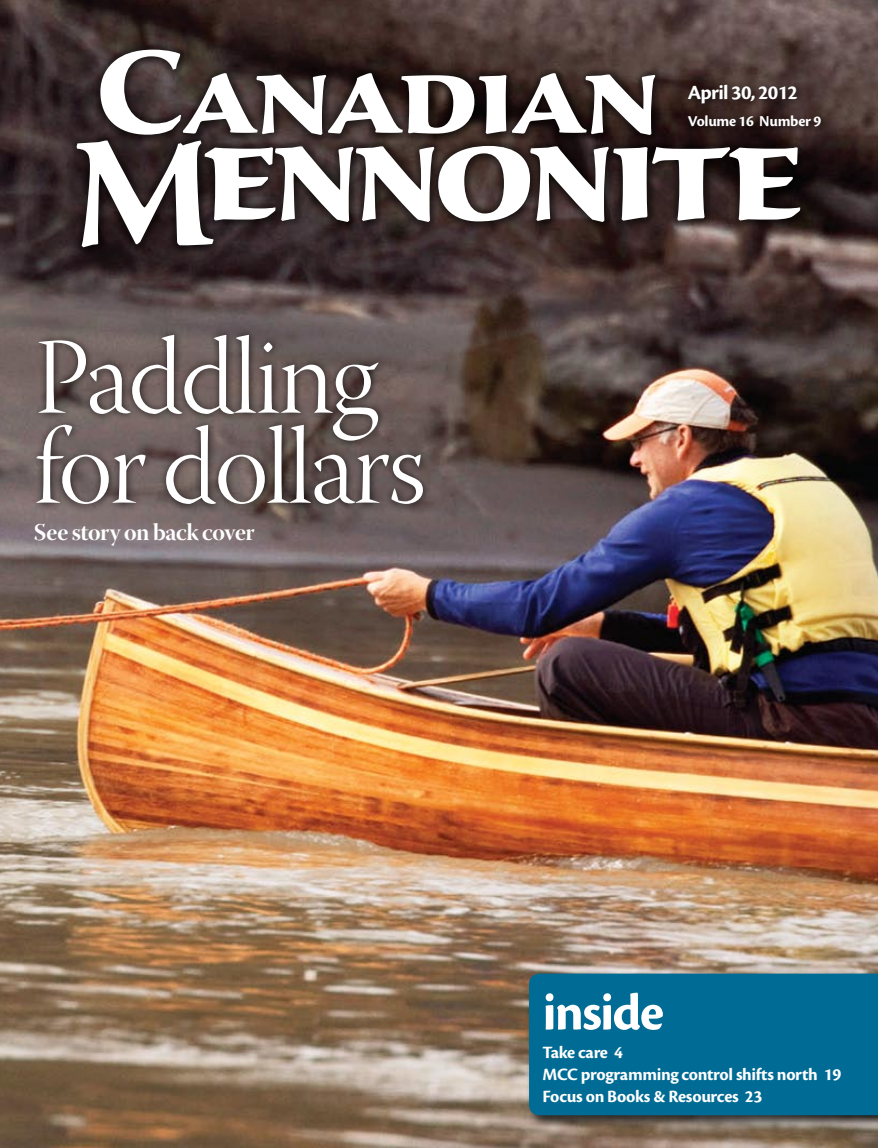
<style>
.page{position:relative;width:878px;height:1148px;background:#fff}
.page>*{position:absolute;margin:0;border:0;box-sizing:border-box;transform-origin:0 0}
.t1{font:108px/90px "Warnock Pro Light Disp";letter-spacing:-.02em;color:#fff}
.t2{font:700 54px "Cronos Pro";color:#fff}
.t3{font:24px "Warnock Pro Bold Disp";letter-spacing:-.015em;color:#fff}
.t4{font:700 21px "Cronos Pro";letter-spacing:-.035em;color:#fff}
.t5{font:700 18px/21.6px "Cronos Pro";letter-spacing:-.02em;color:#fff}
.t6{font:700 15.75px "Cronos Pro";color:#fff}
</style>
<div class="page">
<img style="left:0;top:0;width:878px;height:1148px">
<div style="left:526px;top:970px;width:352px;height:158px;background:#000;opacity:.75"></div>
<div style="left:529px;top:973px;width:349px;height:142px;background:#006b94"></div>
<svg style="left:68px;top:41px;width:741px;height:216px;background:#3d2d2b"></svg>
<svg style="left:100px;top:50px;width:555px;height:85px"></svg>
<svg style="left:77px;top:140px;width:723px;height:107px"></svg>
<div style="left:682px;top:78px;width:147px;height:58px;background:#000;opacity:.75"></div>
<div style="left:29px;top:327px;width:400px;height:185px;background:#000;opacity:.75"></div>
<h1 class="t1" style="left:34px;top:343px;width:393px">Paddling for dollars</h1>
<h3 class="t3" style="left:34px;top:517px;width:222px">See story on back cover</h3>
<p class="t4" style="left:688px;top:81px;width:111px">April 30, 2012</p>
<p class="t6" style="left:688px;top:112px;width:135px">Volume 16 Number 9</p>
<h2 class="t2" style="left:542px;top:981px;width:123px">inside</h2>
<p class="t5" style="left:542px;top:1042px;width:300px">Take care 4<br>MCC programming control shifts north 19<br>Focus on Books &amp; Resources 23</p>
</div>
